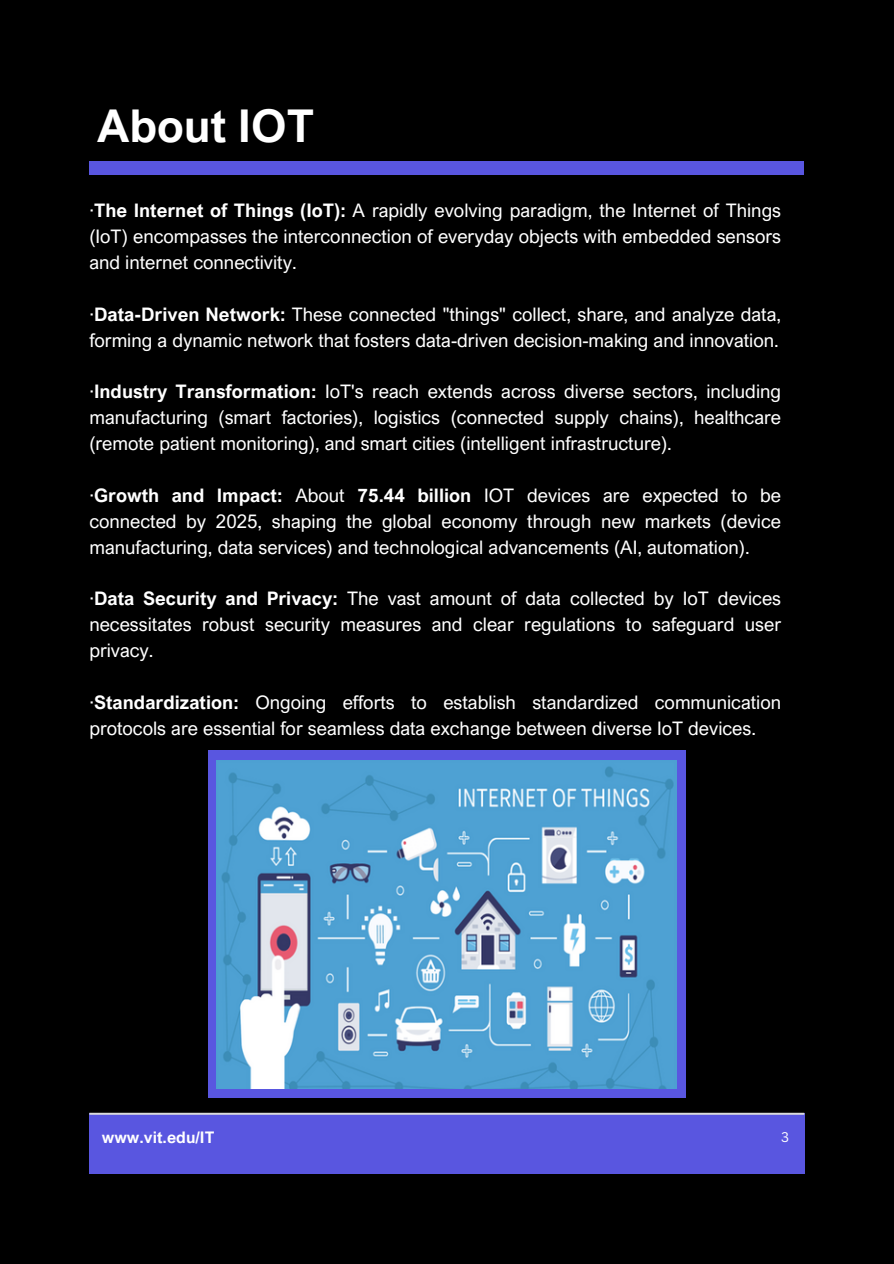
<style>
.page{position:relative;width:894px;height:1264px;background:#fff}
.page>*{position:absolute;margin:0;border:0;box-sizing:border-box;transform-origin:0 0}
.t1{font:700 45.15px "Arial Nova";color:#fff}
.t2{font:18.6px/25.8px "Arial Nova";color:#fff;text-align:justify}
.t3{font:700 16.05px "Arial Nova";color:#fff}
.t4{font:13.65px "Canva Sans";color:#fff}
.s1{font-weight:700}
</style>
<div class="page">
<div style="left:0;top:0;width:893px;height:1263px;background:#000"></div>
<div style="left:208px;top:750px;width:477px;height:347px;background:#5956e0"></div>
<div style="left:89px;top:162px;width:715px;height:13px;background:#5956e0"></div>
<div style="left:89px;top:1113px;width:715px;height:61px;background:#5956e0"></div>
<hr style="left:89px;top:1112px;width:715px;height:2px;background:#dbdbdb">
<img style="left:216px;top:760px;width:460px;height:328px">
<p class="t1" style="left:97px;top:97px;width:218px">About IOT</p>
<p class="t2" style="left:89px;top:197px;width:693px">·<span class="s1">The Internet of Things (IoT):</span> A rapidly evolving paradigm, the Internet of Things (IoT) encompasses the interconnection of everyday objects with embedded sensors and internet connectivity.</p>
<p class="t2" style="left:89px;top:301px;width:693px">·<span class="s1">Data-Driven Network:</span> These connected "things" collect, share, and analyze data, forming a dynamic network that fosters data-driven decision-making and innovation.</p>
<p class="t2" style="left:89px;top:378px;width:693px">·<span class="s1">Industry Transformation:</span> IoT's reach extends across diverse sectors, including manufacturing (smart factories), logistics (connected supply chains), healthcare (remote patient monitoring), and smart cities (intelligent infrastructure).</p>
<p class="t2" style="left:89px;top:482px;width:693px">·<span class="s1">Growth and Impact:</span> About <span class="s1">75.44 billion</span> IOT devices are expected to be connected by 2025, shaping the global economy through new markets (device manufacturing, data services) and technological advancements (AI, automation).</p>
<p class="t2" style="left:89px;top:585px;width:693px">·<span class="s1">Data Security and Privacy:</span> The vast amount of data collected by IoT devices necessitates robust security measures and clear regulations to safeguard user privacy.</p>
<p class="t2" style="left:89px;top:689px;width:693px">·<span class="s1">Standardization:</span> Ongoing efforts to establish standardized communication protocols are essential for seamless data exchange between diverse IoT devices.</p>
<h1 class="t3" style="left:102px;top:1126px;width:114px">www.vit.edu/IT</h1>
<p class="t4" style="left:780px;top:1127px;width:9px">3</p>
</div>
